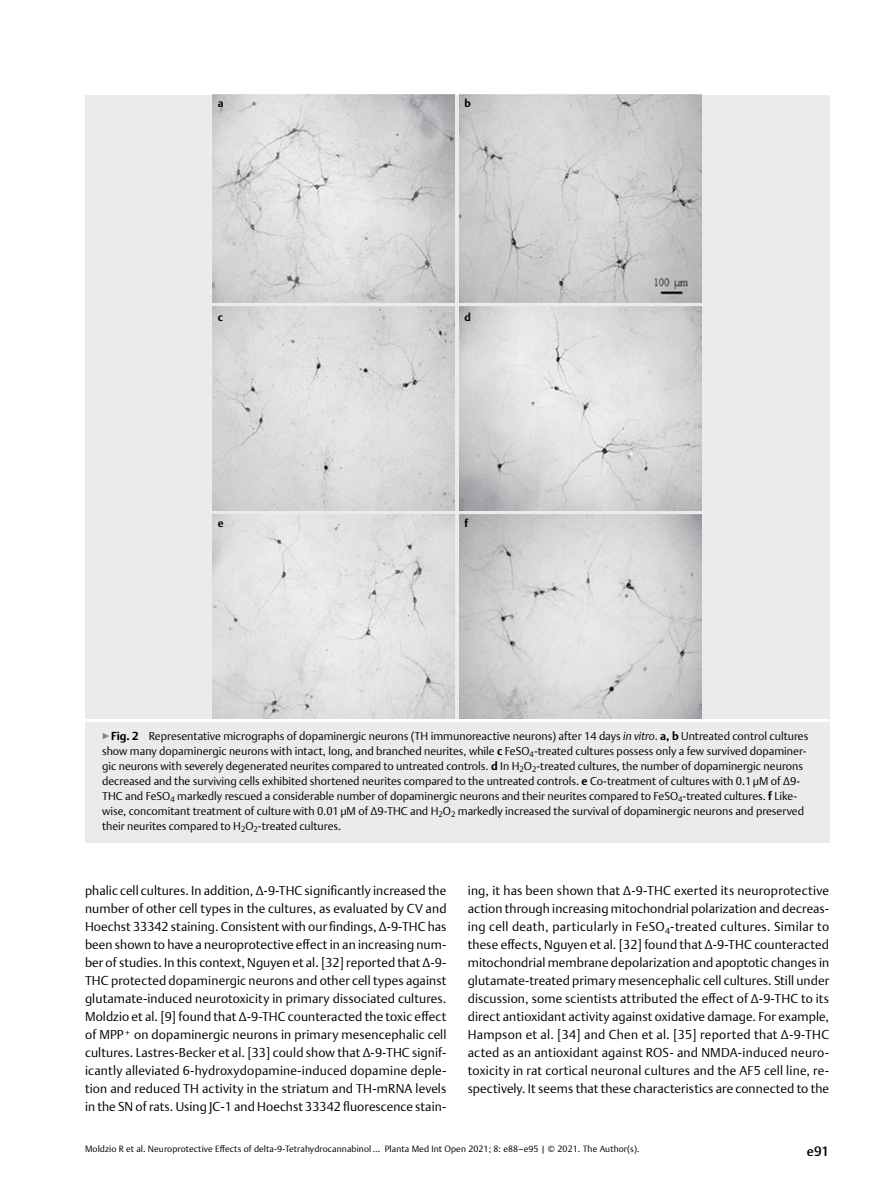
<style>
.page{position:relative;width:893px;height:1191px;background:#fff}
.page>*{position:absolute;margin:0;border:0;box-sizing:border-box;transform-origin:0 0}
.t1{font:500 13.5px "Thieme Argo 2011";color:#000}
.t2{font:300 12.75px/18px "Thieme Argo 2011";letter-spacing:.005em;color:#000;text-align:justify}
.t3{font:300 11.25px/15px "Thieme Argo 2011";color:#000}
.t4{font:700 10.8px "Thieme Argo 2011";color:#000}
.t5{font:300 9px "Thieme Argo 2011";letter-spacing:.01em;color:#000}
.s1{color:#808285}
.s2{font-weight:700}
.s3{font-style:italic}
</style>
<div class="page">
<div style="left:85px;top:718px;width:744px;height:125px;background:#ebebec"></div>
<svg style="left:85px;top:718px;width:744px;height:4px;background:#f4f4f4"></svg>
<div style="left:85px;top:95px;width:744px;height:623px;background:#ebebec"></div>
<img style="left:213px;top:95px;width:242px;height:207px">
<img style="left:459px;top:95px;width:243px;height:207px">
<img style="left:213px;top:307px;width:242px;height:203px">
<img style="left:459px;top:307px;width:243px;height:203px">
<img style="left:213px;top:515px;width:242px;height:203px">
<img style="left:459px;top:515px;width:243px;height:203px">
<p class="t4" style="left:218px;top:96px;width:7px">a</p>
<p class="t4" style="left:465px;top:96px;width:8px">b</p>
<p class="t4" style="left:218px;top:310px;width:7px">c</p>
<p class="t4" style="left:465px;top:310px;width:8px">d</p>
<p class="t4" style="left:218px;top:516px;width:7px">e</p>
<p class="t4" style="left:465px;top:516px;width:5px">f</p>
<p class="t3" style="left:102px;top:728px;width:708px"><span class="s1">▶</span><span class="s2">Fig. 2</span> Representative micrographs of dopaminergic neurons (TH immunoreactive neurons) after 14 days <span class="s3">in vitro</span>. <span class="s2">a, b</span> Untreated control cultures show many dopaminergic neurons with intact, long, and branched neurites, while <span class="s2">c</span> FeSO<sub>4</sub>-treated cultures possess only a few survived dopaminer&shy;gic neurons with severely degenerated neurites compared to untreated controls. <span class="s2">d</span> In H<sub>2</sub>O<sub>2</sub>-treated cultures, the number of dopaminergic neurons decreased and the surviving cells exhibited shortened neurites compared to the untreated controls. <span class="s2">e</span> Co-treatment of cultures with 0.1μM of Δ9- THC and FeSO<sub>4</sub> markedly rescued a considerable number of dopaminergic neurons and their neurites compared to FeSO<sub>4</sub>-treated cultures. <span class="s2">f</span> Like&shy;wise, concomitant treatment of culture with 0.01μM of Δ9-THC and H<sub>2</sub>O<sub>2</sub> markedly increased the survival of dopaminergic neurons and preserved their neurites compared to H<sub>2</sub>O<sub>2</sub>-treated cultures.</p>
<p class="t2" style="left:85px;top:881px;width:363px">phalic cell cultures. In addition, Δ-9-THC significantly increased the number of other cell types in the cultures, as evaluated by CV and Hoechst 33342 staining. Consistent with our findings, Δ-9-THC has been shown to have a neuroprotective effect in an increasing num&shy;ber of studies. In this context, Nguyen et al. [32] reported that Δ-9- THC protected dopaminergic neurons and other cell types against glutamate-induced neurotoxicity in primary dissociated cultures.<br>Moldzio et al. [9] found that Δ-9-THC counteracted the toxic effect of MPP <sup>+</sup> on dopaminergic neurons in primary mesencephalic cell cultures. Lastres-Becker et al. [33] could show that Δ-9-THC signif&shy;icantly alleviated 6-hydroxydopamine-induced dopamine deple&shy;tion and reduced TH activity in the striatum and TH-mRNA levels in the SN of rats. Using JC-1 and Hoechst 33342 fluorescence stain-</p>
<p class="t2" style="left:468px;top:881px;width:363px">ing, it has been shown that Δ-9-THC exerted its neuroprotective action through increasing mitochondrial polarization and decreas&shy;ing cell death, particularly in FeSO<sub>4</sub>-treated cultures. Similar to these effects, Nguyen et al. [32] found that Δ-9-THC counteracted mitochondrial membrane depolarization and apoptotic changes in glutamate-treated primary mesencephalic cell cultures. Still under discussion, some scientists attributed the effect of Δ-9-THC to its direct antioxidant activity against oxidative damage. For example, Hampson et al. [34] and Chen et al. [35] reported that Δ-9-THC acted as an antioxidant against ROS- and NMDA-induced neuro&shy;toxicity in rat cortical neuronal cultures and the AF5 cell line, re&shy;spectively. It seems that these characteristics are connected to the</p>
<p class="t5" style="left:85px;top:1143px;width:556px">Moldzio R et al. Neuroprotective Effects of delta-9-Tetrahydrocannabinol … Planta Med Int Open 2021; 8: e88–e95 | © 2021. The Author(s).</p>
<p class="t1" style="left:807px;top:1142px;width:24px">e91</p>
</div>
